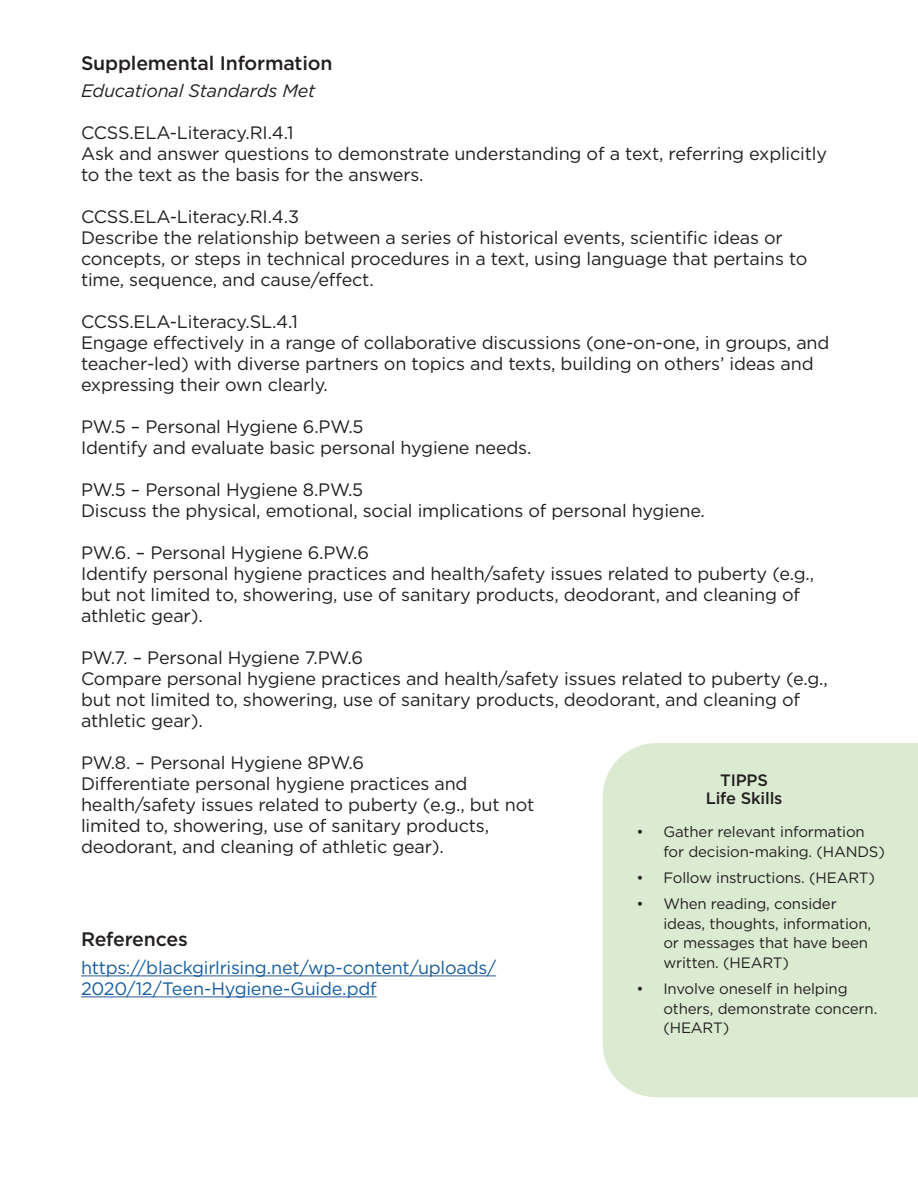
<style>
.page{position:relative;width:918px;height:1188px;background:#fff}
.page>*{position:absolute;margin:0;border:0;box-sizing:border-box;transform-origin:0 0}
.Main_Body-Heads{font:500 19.5px "Gotham";letter-spacing:-.01em;color:#231f20}
.Main_Body_Text{font:18px/21px "Gotham";letter-spacing:-.01em;color:#231f20}
.Main_Body_Text-2{font:18px/21px "Gotham";letter-spacing:-.015em;color:#175d9e}
.Main_Body-Italics{font:italic 18px "Gotham";letter-spacing:-.01em;color:#231f20}
.green-callout-Heads{font:500 16.5px/18px "Gotham";letter-spacing:-.01em;color:#231f20;text-align:center}
.green-callouts-bulle{font:15px/19.5px "Gotham";letter-spacing:-.01em;color:#231f20}
</style>
<div class="page">
<hr style="left:81px;top:975px;width:415px;height:1px;background:#285b9c">
<hr style="left:81px;top:996px;width:296px;height:1px;background:#285b9c">
<div style="left:603px;top:743px;width:315px;height:354px;background:#dbebd2"></div>
<p class="Main_Body-Heads" style="left:81px;top:50px;width:253px">Supplemental Information</p>
<p class="Main_Body-Italics" style="left:81px;top:79px;width:236px">Educational Standards Met</p>
<p class="Main_Body_Text" style="left:81px;top:122px;width:748px">CCSS.ELA-Literacy.RI.4.1<br>Ask and answer questions to demonstrate understanding of a text, referring explicitly to the text as the basis for the answers.</p>
<p class="Main_Body_Text" style="left:81px;top:206px;width:728px">CCSS.ELA-Literacy.RI.4.3<br>Describe the relationship between a series of historical events, scientific ideas or concepts, or steps in technical procedures in a text, using language that pertains to time, sequence, and cause/effect.</p>
<p class="Main_Body_Text" style="left:81px;top:311px;width:750px">CCSS.ELA-Literacy.SL.4.1<br>Engage effectively in a range of collaborative discussions (one-on-one, in groups, and teacher-led) with diverse partners on topics and texts, building on others’ ideas and expressing their own clearly.</p>
<p class="Main_Body_Text" style="left:81px;top:416px;width:452px">PW.5 – Personal Hygiene 6.PW.5<br>Identify and evaluate basic personal hygiene needs.</p>
<p class="Main_Body_Text" style="left:81px;top:479px;width:626px">PW.5 – Personal Hygiene 8.PW.5<br>Discuss the physical, emotional, social implications of personal hygiene.</p>
<p class="Main_Body_Text" style="left:81px;top:542px;width:735px">PW.6. – Personal Hygiene 6.PW.6<br>Identify personal hygiene practices and health/safety issues related to puberty (e.g., but not limited to, showering, use of sanitary products, deodorant, and cleaning of athletic gear).</p>
<p class="Main_Body_Text" style="left:81px;top:647px;width:748px">PW.7. – Personal Hygiene 7.PW.6<br>Compare personal hygiene practices and health/safety issues related to puberty (e.g., but not limited to, showering, use of sanitary products, deodorant, and cleaning of athletic gear).</p>
<p class="Main_Body_Text" style="left:81px;top:752px;width:455px">PW.8. – Personal Hygiene 8PW.6<br>Differentiate personal hygiene practices and health/safety issues related to puberty (e.g., but not limited to, showering, use of sanitary products, deodorant, and cleaning of athletic gear).</p>
<p class="green-callout-Heads" style="left:706px;top:771px;width:78px">TIPPS<br>Life Skills</p>
<p class="green-callouts-bulle" style="left:663px;top:822px;width:223px;text-indent:-27px">• Gather relevant information for decision-making. (HANDS)</p>
<p class="green-callouts-bulle" style="left:636px;top:868px;width:240px">• Follow instructions. (HEART)</p>
<p class="green-callouts-bulle" style="left:663px;top:894px;width:209px;text-indent:-27px">• When reading, consider ideas, thoughts, information, or messages that have been written. (HEART)</p>
<p class="green-callouts-bulle" style="left:663px;top:979px;width:215px;text-indent:-27px">• Involve oneself in helping others, demonstrate concern. (HEART)</p>
<p class="Main_Body-Heads" style="left:81px;top:927px;width:108px">References</p>
<p class="Main_Body_Text-2" style="left:81px;top:957px;width:417px">https://blackgirlrising.net/wp-content/uploads/<br>2020/12/Teen-Hygiene-Guide.pdf</p>
</div>
